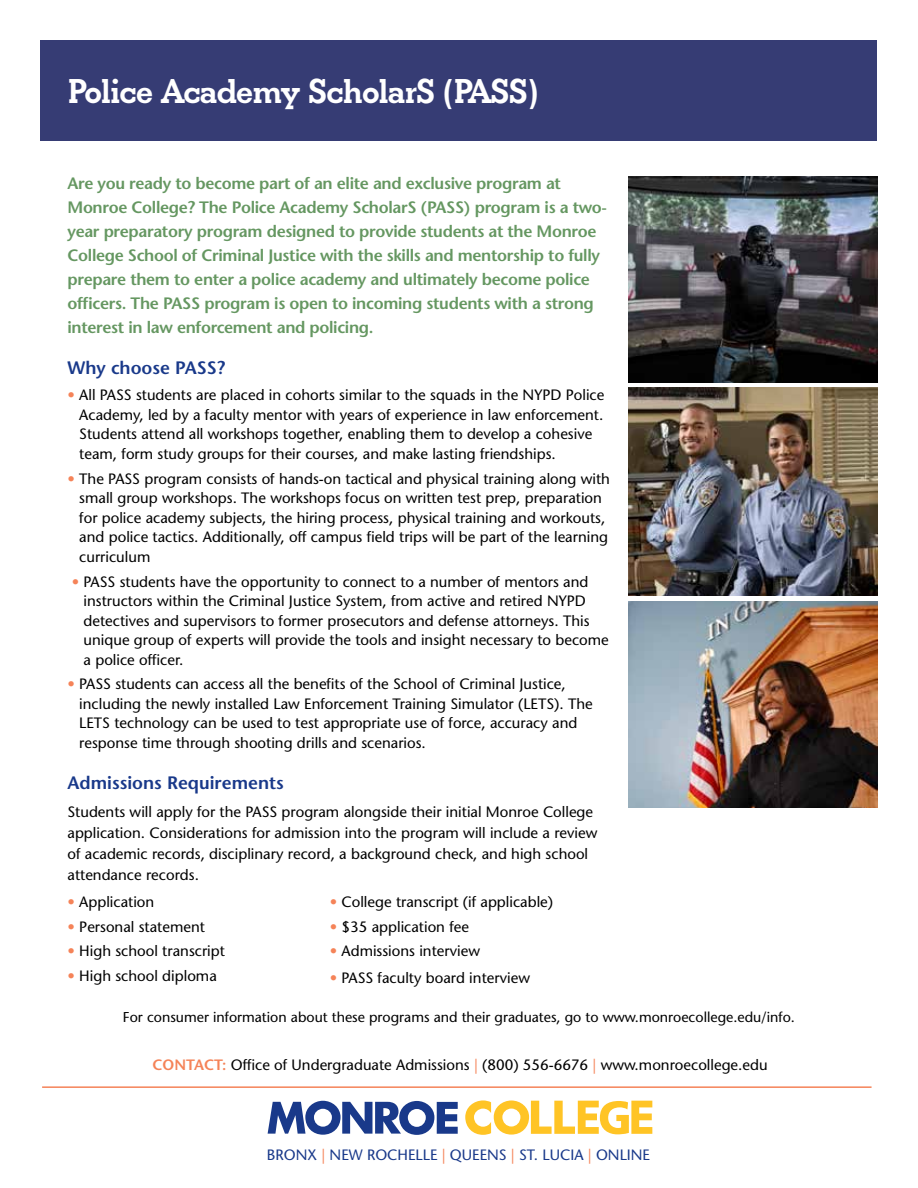
<style>
.page{position:relative;width:918px;height:1188px;background:#fff}
.page>*{position:absolute;margin:0;border:0;box-sizing:border-box;transform-origin:0 0}
.t1{font:36px "Beton Bld";letter-spacing:-.025em;color:#fff}
.t2{font:600 18px "Stone Sans";color:#19398a}
.t3{font:600 16.5px/24px "Stone Sans";letter-spacing:-.02em;color:#659761}
.t4{font:15px/19.5px "Stone Sans";color:#000}
.t5{font:15px "Stone Sans";color:#19398a}
.t6{font:14.25px "Stone Sans";color:#000}
.s1{color:#f58358}
.s2{font-weight:600;color:#f58358}
</style>
<div class="page">
<div style="left:40px;top:40px;width:837px;height:101px;background:#363c74"></div>
<hr style="left:42px;top:1086px;width:830px;height:2px;background:#f58358">
<svg style="left:465px;top:1100px;width:187px;height:35px"></svg>
<svg style="left:268px;top:1101px;width:190px;height:34px"></svg>
<img style="left:629px;top:176px;width:248px;height:207px">
<img style="left:629px;top:388px;width:248px;height:207px">
<img style="left:629px;top:601px;width:248px;height:207px">
<h1 class="t1" style="left:68px;top:67px;width:472px">Police Academy ScholarS (PASS)</h1>
<p class="t3" style="left:68px;top:171px;width:541px">Are you ready to become part of an elite and exclusive program at Monroe College? The Police Academy ScholarS (PASS) program is a two&shy;year preparatory program designed to provide students at the Monroe College School of Criminal Justice with the skills and mentorship to fully prepare them to enter a police academy and ultimately become police officers. The PASS program is open to incoming students with a strong interest in law enforcement and policing.</p>
<p class="t2" style="left:68px;top:357px;width:159px">Why choose PASS?</p>
<p class="t4" style="left:79px;top:385px;width:527px;text-indent:-12px"><span class="s1">•</span> All PASS students are placed in cohorts similar to the squads in the NYPD Police Academy, led by a faculty mentor with years of experience in law enforcement.<br>Students attend all workshops together, enabling them to develop a cohesive team, form study groups for their courses, and make lasting friendships.</p>
<p class="t4" style="left:79px;top:469px;width:532px;text-indent:-12px"><span class="s1">•</span> The PASS program consists of hands-on tactical and physical training along with small group workshops. The workshops focus on written test prep, preparation for police academy subjects, the hiring process, physical training and workouts, and police tactics. Additionally, off campus field trips will be part of the learning curriculum</p>
<p class="t4" style="left:84px;top:572px;width:527px;text-indent:-12px"><span class="s1">•</span> PASS students have the opportunity to connect to a number of mentors and instructors within the Criminal Justice System, from active and retired NYPD detectives and supervisors to former prosecutors and defense attorneys. This unique group of experts will provide the tools and insight necessary to become a police officer.</p>
<p class="t4" style="left:79px;top:674px;width:515px;text-indent:-12px"><span class="s1">•</span> PASS students can access all the benefits of the School of Criminal Justice, including the newly installed Law Enforcement Training Simulator (LETS). The LETS technology can be used to test appropriate use of force, accuracy and response time through shooting drills and scenarios.</p>
<p class="t2" style="left:68px;top:772px;width:218px">Admissions Requirements</p>
<p class="t4" style="left:68px;top:801px;width:531px;line-height:21px">Students will apply for the PASS program alongside their initial Monroe College application. Considerations for admission into the program will include a review of academic records, disciplinary record, a background check, and high school attendance records.</p>
<p class="t4" style="left:68px;top:892px;width:88px"><span class="s1">•</span> Application</p>
<p class="t4" style="left:68px;top:917px;width:139px"><span class="s1">•</span> Personal statement</p>
<p class="t4" style="left:68px;top:942px;width:159px"><span class="s1">•</span> High school transcript</p>
<p class="t4" style="left:68px;top:966px;width:151px"><span class="s1">•</span> High school diploma</p>
<p class="t4" style="left:330px;top:892px;width:225px"><span class="s1">•</span> College transcript (if applicable)</p>
<p class="t4" style="left:330px;top:917px;width:141px"><span class="s1">•</span> $35 application fee</p>
<p class="t4" style="left:330px;top:942px;width:152px"><span class="s1">•</span> Admissions interview</p>
<p class="t4" style="left:330px;top:968px;width:202px"><span class="s1">•</span> PASS faculty board interview</p>
<p class="t6" style="left:123px;top:1008px;width:674px">For consumer information about these programs and their graduates, go to www.monroecollege.edu/info.</p>
<p class="t4" style="left:153px;top:1055px;width:617px"><span class="s2">CONTACT:</span> Office of Undergraduate Admissions <span class="s1">|</span> (800) 556-6676 <span class="s1">|</span> www.monroecollege.edu</p>
<p class="t5" style="left:267px;top:1146px;width:385px">BRONX <span class="s1">|</span> NEW ROCHELLE <span class="s1">|</span> QUEENS <span class="s1">|</span> ST. LUCIA <span class="s1">|</span> ONLINE</p>
</div>
